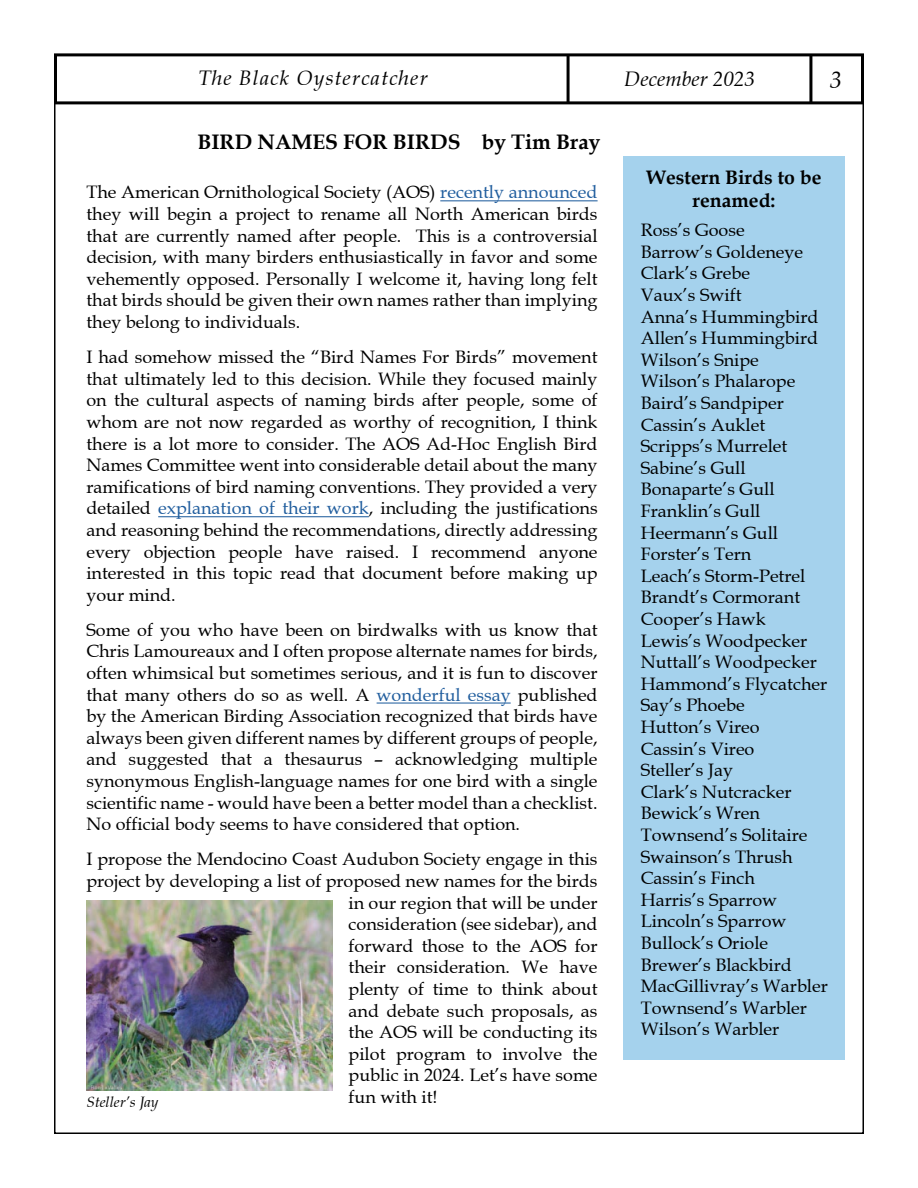
<style>
.page{position:relative;width:918px;height:1188px;background:#fff}
.page>*{position:absolute;margin:0;border:0;box-sizing:border-box;transform-origin:0 0}
.t1{font:italic 24px "Book Antiqua";color:#000}
.t2{font:700 21px "Book Antiqua";color:#000}
.t3{font:italic 21px "Book Antiqua";letter-spacing:.05em;color:#000}
.t4{font:italic 21px "Book Antiqua";color:#000}
.t5{font:700 19.5px/23.4px "Book Antiqua";color:#000;text-align:center}
.t6{font:18px/21.6px "Book Antiqua";color:#000;text-align:justify}
.t7{font:italic 15px "Book Antiqua";color:#000}
.s1{color:#215e9e}
</style>
<div class="page">
<div style="left:623px;top:156px;width:221px;height:904px;background:#a5d2ed"></div>
<div style="left:54px;top:53px;width:810px;height:51px;border:3px solid #000"></div>
<hr style="left:809px;top:56px;width:3px;height:48px;background:#000">
<hr style="left:567px;top:56px;width:3px;height:48px;background:#000">
<hr style="left:440px;top:200px;width:158px;height:1px;background:#215e9e">
<hr style="left:158px;top:516px;width:211px;height:1px;background:#215e9e">
<hr style="left:377px;top:703px;width:134px;height:1px;background:#215e9e">
<img style="left:86px;top:901px;width:247px;height:190px">
<p class="t3" style="left:198px;top:65px;width:231px">The Black Oystercatcher</p>
<p class="t4" style="left:624px;top:66px;width:132px">December 2023</p>
<h1 class="t1" style="left:830px;top:66px;width:13px">3</h1>
<p class="t2" style="left:197px;top:127px;width:405px">BIRD NAMES FOR BIRDS by Tim Bray</p>
<p class="t6" style="left:86px;top:182px;width:513px">The American Ornithological Society (AOS) <span class="s1">recently announced </span>they will begin a project to rename all North American birds that are currently named after people. This is a controversial decision, with many birders enthusiastically in favor and some vehemently opposed. Personally I welcome it, having long felt that birds should be given their own names rather than implying they belong to individuals.</p>
<p class="t6" style="left:86px;top:346px;width:513px">I had somehow missed the “Bird Names For Birds” movement that ultimately led to this decision. While they focused mainly on the cultural aspects of naming birds after people, some of whom are not now regarded as worthy of recognition, I think there is a lot more to consider. The AOS Ad-Hoc English Bird Names Committee went into considerable detail about the many ramifications of bird naming conventions. They provided a very detailed <span class="s1">explanation of their work</span>, including the justifications and reasoning behind the recommendations, directly addressing every objection people have raised. I recommend anyone interested in this topic read that document before making up your mind.</p>
<p class="t6" style="left:86px;top:619px;width:513px">Some of you who have been on birdwalks with us know that Chris Lamoureaux and I often propose alternate names for birds, often whimsical but sometimes serious, and it is fun to discover that many others do so as well. A <span class="s1">wonderful essay</span> published by the American Birding Association recognized that birds have always been given different names by different groups of people, and suggested that a thesaurus – acknowledging multiple synonymous English-language names for one bird with a single scientific name - would have been a better model than a checklist.<br>No official body seems to have considered that option.</p>
<p class="t6" style="left:86px;top:848px;width:513px">I propose the Mendocino Coast Audubon Society engage in this</p>
<p class="t6" style="left:86px;top:870px;width:513px">project by developing a list of proposed new names for the birds</p>
<p class="t6" style="left:349px;top:892px;width:250px">in our region that will be under</p>
<p class="t6" style="left:349px;top:913px;width:251px">consideration (see sidebar), and</p>
<p class="t6" style="left:349px;top:935px;width:250px">forward those to the AOS for</p>
<p class="t6" style="left:349px;top:956px;width:251px">their consideration. We have</p>
<p class="t6" style="left:349px;top:978px;width:250px">plenty of time to think about</p>
<p class="t6" style="left:349px;top:1000px;width:251px">and debate such proposals, as</p>
<p class="t6" style="left:349px;top:1021px;width:250px">the AOS will be conducting its</p>
<p class="t6" style="left:349px;top:1043px;width:250px">pilot program to involve the</p>
<p class="t6" style="left:349px;top:1064px;width:250px">public in 2024. Let’s have some</p>
<p class="t6" style="left:349px;top:1086px;width:91px">fun with it!</p>
<p class="t7" style="left:86px;top:1093px;width:74px">Steller’s Jay</p>
<p class="t5" style="left:647px;top:166px;width:176px">Western Birds to be renamed:</p>
<p class="t6" style="left:641px;top:219px;width:189px;text-align:left">Ross’s Goose<br>Barrow’s Goldeneye<br>Clark’s Grebe<br>Vaux’s Swift<br>Anna’s Hummingbird<br>Allen’s Hummingbird<br>Wilson’s Snipe<br>Wilson’s Phalarope<br>Baird’s Sandpiper<br>Cassin’s Auklet<br>Scripps’s Murrelet<br>Sabine’s Gull<br>Bonaparte’s Gull<br>Franklin’s Gull<br>Heermann’s Gull<br>Forster’s Tern<br>Leach’s Storm-Petrel<br>Brandt’s Cormorant<br>Cooper’s Hawk<br>Lewis’s Woodpecker<br>Nuttall’s Woodpecker<br>Hammond’s Flycatcher<br>Say’s Phoebe<br>Hutton’s Vireo<br>Cassin’s Vireo<br>Steller’s Jay<br>Clark’s Nutcracker<br>Bewick’s Wren<br>Townsend’s Solitaire<br>Swainson’s Thrush<br>Cassin’s Finch<br>Harris’s Sparrow<br>Lincoln’s Sparrow<br>Bullock’s Oriole<br>Brewer’s Blackbird<br>MacGillivray’s Warbler<br>Townsend’s Warbler<br>Wilson’s Warbler</p>
</div>
